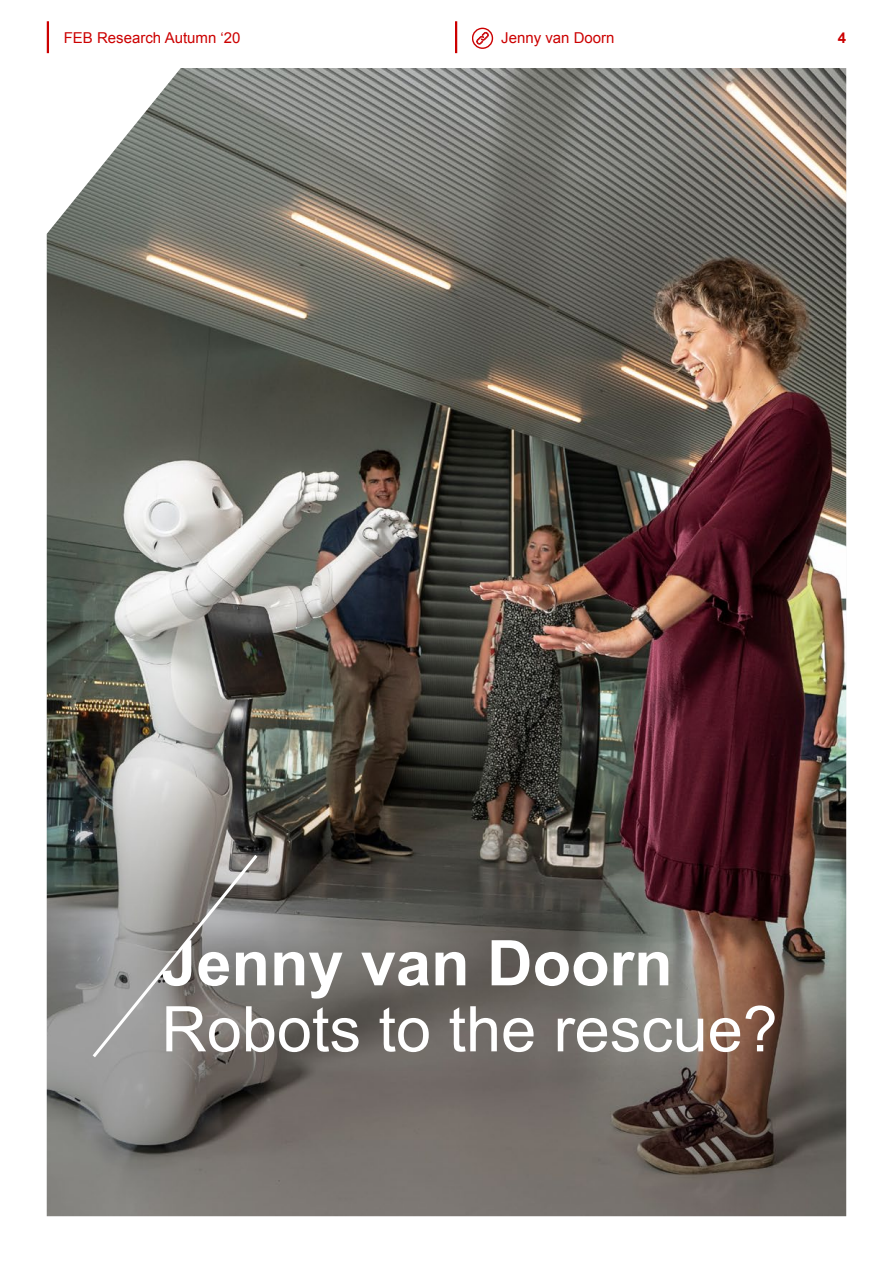
<style>
.page{position:relative;width:893px;height:1263px;background:#fff}
.page>*{position:absolute;margin:0;border:0;box-sizing:border-box;transform-origin:0 0}
.t1{font:63px "Arial";color:#fff}
.t2{font:700 63px "Arial";color:#fff}
.t3{font:15px "Arial";color:#c00}
.t4{font:700 15px "Arial";color:#c00}
</style>
<div class="page">
<img style="left:47px;top:68px;width:799px;height:1148px">
<svg style="left:90px;top:851px;width:171px;height:209px;background:#8d8c8a"></svg>
<hr style="left:47px;top:21px;width:2px;height:32px;background:#c00">
<hr style="left:455px;top:21px;width:2px;height:32px;background:#c00">
<div style="left:472px;top:28px;width:21px;height:21px;border:1px solid #c00;border-radius:50%"></div>
<svg style="left:476px;top:31px;width:14px;height:14px"></svg>
<p class="t3" style="left:64px;top:28px;width:178px">FEB Research Autumn ‘20</p>
<p class="t3" style="left:501px;top:28px;width:115px">Jenny van Doorn</p>
<p class="t4" style="left:838px;top:28px;width:10px">4</p>
<h1 class="t2" style="left:161px;top:922px;width:513px">Jenny van Doorn</h1>
<h1 class="t1" style="left:161px;top:988px;width:618px">Robots to the rescue?</h1>
</div>
